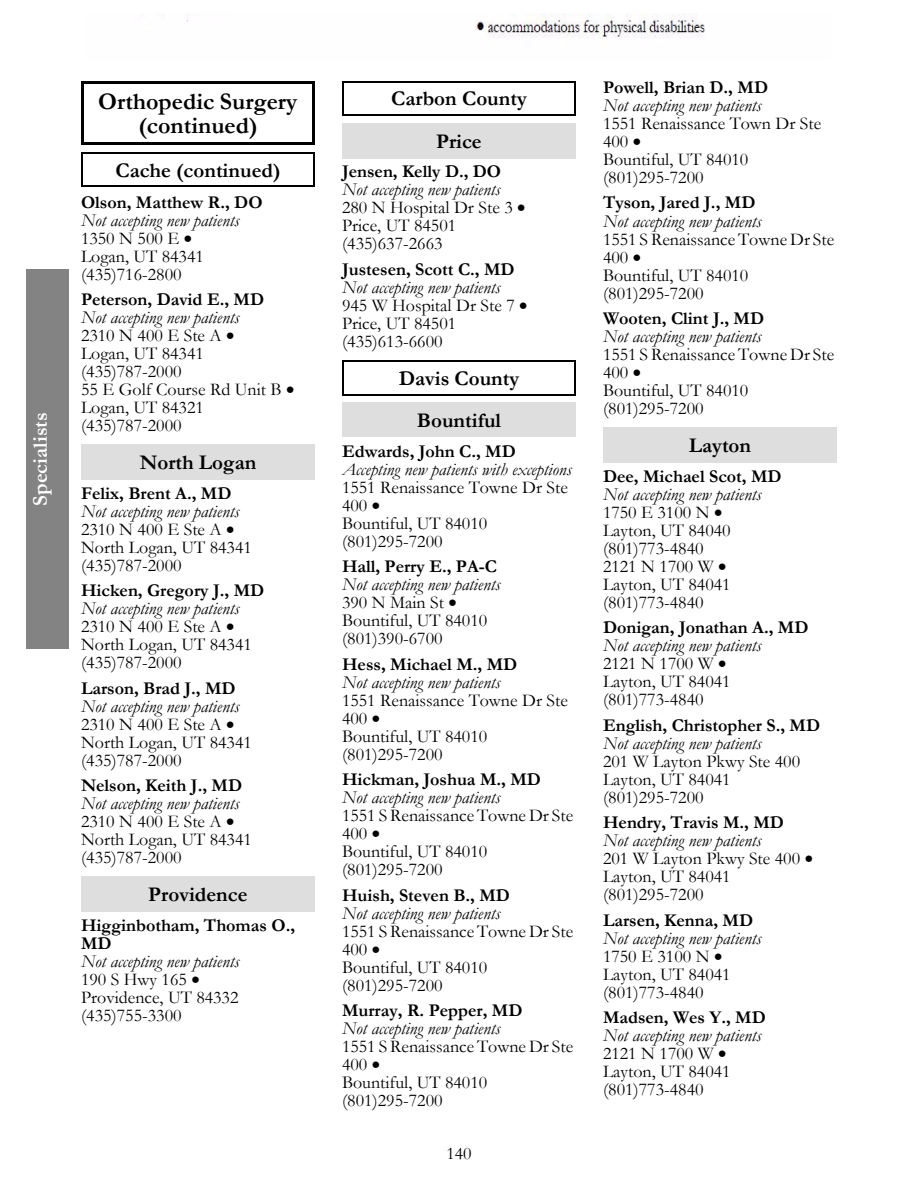
<style>
.page{position:relative;width:918px;height:1188px;background:#fff}
.page>*{position:absolute;margin:0;border:0;box-sizing:border-box;transform-origin:0 0}
.t1{font:700 24px/24px "Garamond";color:#000;text-align:center}
.t2{font:700 21px/42.2px "Garamond";color:#000;text-align:center}
.t3{font:700 21px "Garamond";color:#fff}
.t4{font:18px/18px "Garamond";color:#000}
.t5{font:700 18px/18px "Garamond";color:#000}
.t6{font:italic 18px "Garamond";color:#000}
.t7{font:17.85px "Garamond";color:#000}
.s1{font-style:italic}
</style>
<div class="page">
<img style="left:187px;top:14px;width:518px;height:33px">
<div style="left:27px;top:270px;width:41px;height:378px;background:#838383"></div>
<hr style="left:27px;top:269px;width:41px;height:2px;background:#838383">
<hr style="left:26px;top:647px;width:42px;height:2px;background:#838383">
<hr style="left:26px;top:269px;width:2px;height:379px;background:#838383">
<hr style="left:82px;top:81px;width:233px;height:3px;background:#000">
<hr style="left:312px;top:82px;width:3px;height:63px;background:#000">
<hr style="left:81px;top:142px;width:232px;height:3px;background:#000">
<hr style="left:81px;top:81px;width:3px;height:62px;background:#000">
<hr style="left:82px;top:152px;width:233px;height:2px;background:#000">
<hr style="left:314px;top:153px;width:1px;height:34px;background:#000">
<hr style="left:81px;top:186px;width:233px;height:1px;background:#000">
<hr style="left:81px;top:152px;width:2px;height:34px;background:#000">
<div style="left:81px;top:445px;width:234px;height:35px;background:#dedede"></div>
<div style="left:81px;top:877px;width:234px;height:35px;background:#dedede"></div>
<hr style="left:343px;top:81px;width:233px;height:2px;background:#000">
<hr style="left:575px;top:82px;width:1px;height:34px;background:#000">
<hr style="left:342px;top:114px;width:233px;height:2px;background:#000">
<hr style="left:342px;top:81px;width:2px;height:34px;background:#000">
<div style="left:342px;top:123px;width:234px;height:35px;background:#dedede"></div>
<hr style="left:343px;top:360px;width:233px;height:2px;background:#000">
<hr style="left:575px;top:361px;width:1px;height:34px;background:#000">
<hr style="left:342px;top:394px;width:233px;height:1px;background:#000">
<hr style="left:342px;top:360px;width:2px;height:35px;background:#000">
<div style="left:342px;top:402px;width:234px;height:35px;background:#dedede"></div>
<div style="left:603px;top:428px;width:234px;height:35px;background:#dedede"></div>
<p class="t3" style="left:29px;top:506px;width:95px;rotate:-90deg">Specialists</p>
<h1 class="t1" style="left:98px;top:90px;width:201px">Orthopedic Surgery (continued)</h1>
<p class="t2" style="left:115px;top:149px;width:167px">Cache (continued)</p>
<p class="t5" style="left:81px;top:193px;width:183px">Olson, Matthew R., DO</p>
<p class="t4" style="left:81px;top:211px;width:160px"><span class="s1">Not accepting new patients<br></span>1350 N 500 E •<br>Logan, UT 84341 (435)716-2800</p>
<p class="t5" style="left:81px;top:291px;width:185px">Peterson, David E., MD</p>
<p class="t4" style="left:81px;top:309px;width:215px"><span class="s1">Not accepting new patients<br></span>2310 N 400 E Ste A •<br>Logan, UT 84341 (435)787-2000<br>55 E Golf Course Rd Unit B •<br>Logan, UT 84321 (435)787-2000</p>
<p class="t2" style="left:140px;top:442px;width:118px">North Logan</p>
<p class="t5" style="left:81px;top:484px;width:152px">Felix, Brent A., MD</p>
<p class="t4" style="left:81px;top:502px;width:172px"><span class="s1">Not accepting new patients<br></span>2310 N 400 E Ste A •<br>North Logan, UT 84341 (435)787-2000</p>
<p class="t5" style="left:81px;top:582px;width:185px">Hicken, Gregory J., MD</p>
<p class="t4" style="left:81px;top:600px;width:172px"><span class="s1">Not accepting new patients<br></span>2310 N 400 E Ste A •<br>North Logan, UT 84341 (435)787-2000</p>
<p class="t5" style="left:81px;top:680px;width:156px">Larson, Brad J., MD</p>
<p class="t4" style="left:81px;top:698px;width:172px"><span class="s1">Not accepting new patients<br></span>2310 N 400 E Ste A •<br>North Logan, UT 84341 (435)787-2000</p>
<p class="t5" style="left:81px;top:777px;width:163px">Nelson, Keith J., MD</p>
<p class="t4" style="left:81px;top:795px;width:172px"><span class="s1">Not accepting new patients<br></span>2310 N 400 E Ste A •<br>North Logan, UT 84341 (435)787-2000</p>
<p class="t2" style="left:148px;top:874px;width:101px">Providence</p>
<p class="t5" style="left:81px;top:917px;width:216px">Higginbotham, Thomas O.,<br>MD</p>
<p class="t4" style="left:81px;top:953px;width:160px"><span class="s1">Not accepting new patients<br></span>190 S Hwy 165 •<br>Providence, UT 84332 (435)755-3300</p>
<p class="t2" style="left:391px;top:78px;width:137px">Carbon County<br>Price</p>
<p class="t5" style="left:342px;top:163px;width:161px">Jensen, Kelly D., DO</p>
<p class="t4" style="left:342px;top:181px;width:185px"><span class="s1">Not accepting new patients<br></span>280 N Hospital Dr Ste 3 •<br>Price, UT 84501 (435)637-2663</p>
<p class="t5" style="left:342px;top:260px;width:174px">Justesen, Scott C., MD</p>
<p class="t4" style="left:342px;top:278px;width:187px"><span class="s1">Not accepting new patients<br></span>945 W Hospital Dr Ste 7 •<br>Price, UT 84501 (435)613-6600</p>
<p class="t2" style="left:399px;top:357px;width:122px">Davis County<br>Bountiful</p>
<p class="t5" style="left:342px;top:442px;width:175px">Edwards, John C., MD</p>
<p class="t6" style="left:342px;top:459px;width:231px">Accepting new patients with exceptions</p>
<p class="t4" style="left:342px;top:478px;width:227px">1551 Renaissance Towne Dr Ste<br>400 •<br>Bountiful, UT 84010 (801)295-7200</p>
<p class="t5" style="left:342px;top:558px;width:157px">Hall, Perry E., PA-C</p>
<p class="t4" style="left:342px;top:576px;width:160px"><span class="s1">Not accepting new patients<br></span>390 N Main St •<br>Bountiful, UT 84010 (801)390-6700</p>
<p class="t5" style="left:342px;top:655px;width:177px">Hess, Michael M., MD</p>
<p class="t6" style="left:342px;top:672px;width:160px">Not accepting new patients</p>
<p class="t4" style="left:342px;top:691px;width:227px">1551 Renaissance Towne Dr Ste<br>400 •<br>Bountiful, UT 84010 (801)295-7200</p>
<p class="t5" style="left:342px;top:771px;width:201px">Hickman, Joshua M., MD</p>
<p class="t6" style="left:342px;top:788px;width:160px">Not accepting new patients</p>
<p class="t4" style="left:342px;top:807px;width:233px">1551 S Renaissance Towne Dr Ste<br>400 •<br>Bountiful, UT 84010 (801)295-7200</p>
<p class="t5" style="left:342px;top:886px;width:170px">Huish, Steven B., MD</p>
<p class="t6" style="left:342px;top:903px;width:160px">Not accepting new patients</p>
<p class="t4" style="left:342px;top:922px;width:233px">1551 S Renaissance Towne Dr Ste<br>400 •<br>Bountiful, UT 84010 (801)295-7200</p>
<p class="t5" style="left:342px;top:1002px;width:182px">Murray, R. Pepper, MD</p>
<p class="t6" style="left:342px;top:1019px;width:160px">Not accepting new patients</p>
<p class="t4" style="left:342px;top:1038px;width:233px">1551 S Renaissance Towne Dr Ste<br>400 •<br>Bountiful, UT 84010 (801)295-7200</p>
<p class="t7" style="left:446px;top:1144px;width:27px">140</p>
<p class="t5" style="left:603px;top:79px;width:167px">Powell, Brian D., MD</p>
<p class="t6" style="left:603px;top:95px;width:160px">Not accepting new patients</p>
<p class="t4" style="left:603px;top:115px;width:220px">1551 Renaissance Town Dr Ste<br>400 •<br>Bountiful, UT 84010 (801)295-7200</p>
<p class="t5" style="left:603px;top:194px;width:154px">Tyson, Jared J., MD</p>
<p class="t6" style="left:603px;top:211px;width:160px">Not accepting new patients</p>
<p class="t4" style="left:603px;top:230px;width:233px">1551 S Renaissance Towne Dr Ste<br>400 •<br>Bountiful, UT 84010 (801)295-7200</p>
<p class="t5" style="left:603px;top:310px;width:163px">Wooten, Clint J., MD</p>
<p class="t6" style="left:603px;top:327px;width:160px">Not accepting new patients</p>
<p class="t4" style="left:603px;top:346px;width:233px">1551 S Renaissance Towne Dr Ste<br>400 •<br>Bountiful, UT 84010 (801)295-7200</p>
<p class="t2" style="left:689px;top:425px;width:64px">Layton</p>
<p class="t5" style="left:603px;top:467px;width:180px">Dee, Michael Scot, MD</p>
<p class="t4" style="left:603px;top:485px;width:160px"><span class="s1">Not accepting new patients<br></span>1750 E 3100 N •<br>Layton, UT 84040 (801)773-4840<br>2121 N 1700 W •<br>Layton, UT 84041 (801)773-4840</p>
<p class="t5" style="left:603px;top:619px;width:207px">Donigan, Jonathan A., MD</p>
<p class="t4" style="left:603px;top:637px;width:160px"><span class="s1">Not accepting new patients<br></span>2121 N 1700 W •<br>Layton, UT 84041 (801)773-4840</p>
<p class="t5" style="left:603px;top:716px;width:219px">English, Christopher S., MD</p>
<p class="t6" style="left:603px;top:733px;width:160px">Not accepting new patients</p>
<p class="t4" style="left:603px;top:752px;width:199px">201 W Layton Pkwy Ste 400<br>Layton, UT 84041 (801)295-7200</p>
<p class="t5" style="left:603px;top:814px;width:183px">Hendry, Travis M., MD</p>
<p class="t4" style="left:603px;top:832px;width:211px"><span class="s1">Not accepting new patients<br></span>201 W Layton Pkwy Ste 400 •<br>Layton, UT 84041 (801)295-7200</p>
<p class="t5" style="left:603px;top:911px;width:152px">Larsen, Kenna, MD</p>
<p class="t4" style="left:603px;top:929px;width:160px"><span class="s1">Not accepting new patients<br></span>1750 E 3100 N •<br>Layton, UT 84041 (801)773-4840</p>
<p class="t5" style="left:603px;top:1009px;width:164px">Madsen, Wes Y., MD</p>
<p class="t4" style="left:603px;top:1027px;width:160px"><span class="s1">Not accepting new patients<br></span>2121 N 1700 W •<br>Layton, UT 84041 (801)773-4840</p>
</div>
